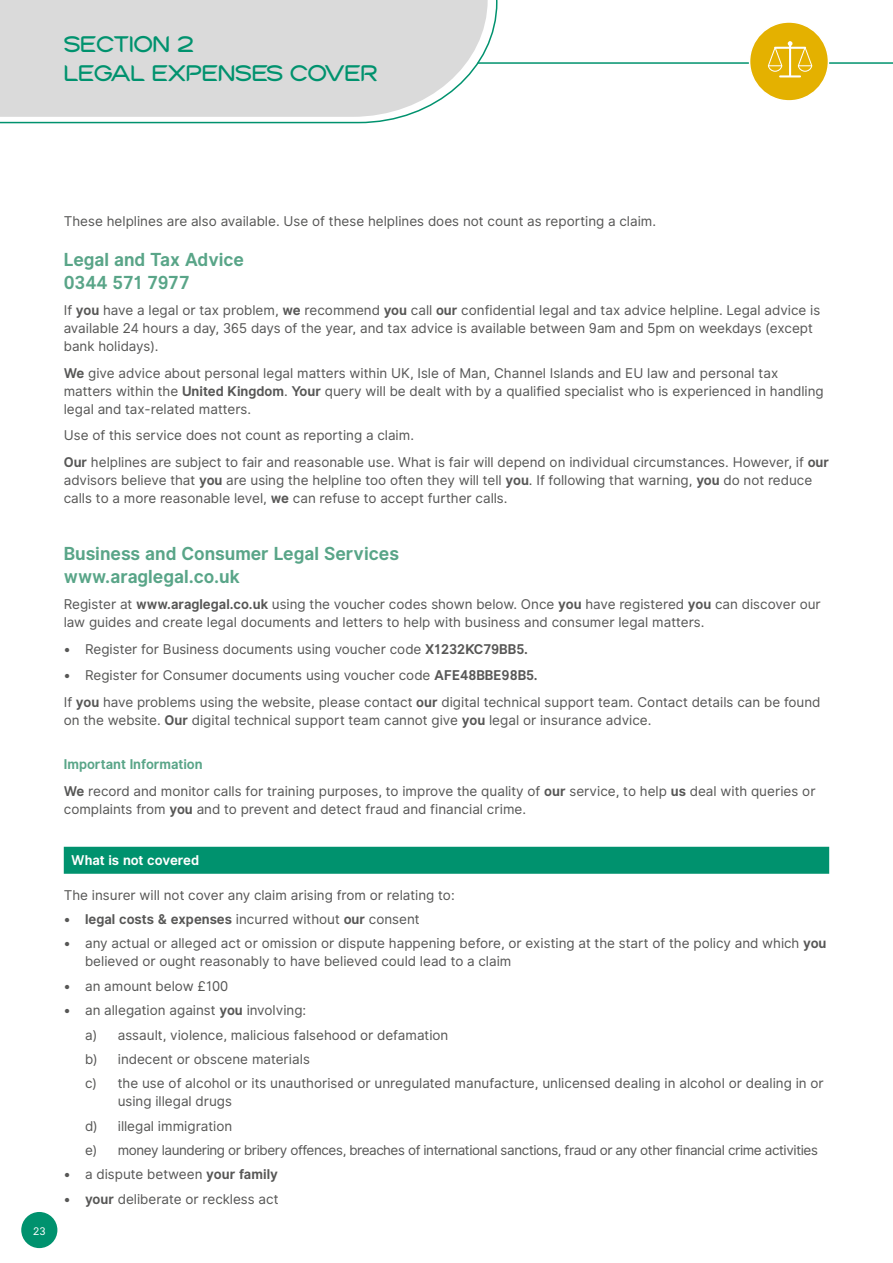
<style>
.page{position:relative;width:893px;height:1263px;background:#fff}
.page>*{position:absolute;margin:0;border:0;box-sizing:border-box;transform-origin:0 0}
.t1{font:700 24px/28.8px "Cabourg";letter-spacing:-.01em;color:#00926e}
.t2{font:700 18px/22.5px "Inter UI";color:#59a588}
.t3{font:13.5px/18px "Inter UI";color:#575756}
.t4{font:13.5px/24.5px "Inter UI";letter-spacing:-.03em;color:#575756}
.t5{font:700 13.5px "Inter UI";letter-spacing:-.005em;color:#fff}
.t6{font:10.5px "Inter UI";color:#fff}
.s1{font-weight:700}
.s2{font-weight:700;color:#59a588}
</style>
<div class="page">
<div style="left:64px;top:847px;width:765px;height:27px;background:#00926e"></div>
<div style="left:21px;top:1212px;width:36px;height:36px;background:#00926e;border-radius:50%"></div>
<svg style="left:0;top:0;width:498px;height:124px;background:#dbdddc"></svg>
<hr style="left:478px;top:62px;width:415px;height:2px;background:#00926e">
<div style="left:750px;top:22px;width:78px;height:79px;background:#e4b100;border-radius:50%"></div>
<div style="left:749px;top:21px;width:80px;height:81px;border:2px solid #fff;border-radius:50%"></div>
<svg style="left:768px;top:41px;width:44px;height:36px"></svg>
<h1 class="t1" style="left:64px;top:30px;width:315px">SECTION 2<br>LEGAL EXPENSES COVER</h1>
<p class="t6" style="left:33px;top:1224px;width:14px">23</p>
<p class="t3" style="left:64px;top:212px;width:594px">These helplines are also available. Use of these helplines does not count as reporting a claim.</p>
<h2 class="t2" style="left:64px;top:249px;width:182px">Legal and Tax Advice<br>0344 571 7977</h2>
<p class="t3" style="left:64px;top:301px;width:758px">If <span class="s1">you</span> have a legal or tax problem, <span class="s1">we</span> recommend <span class="s1">you</span> call <span class="s1">our</span> confidential legal and tax advice helpline. Legal advice is available 24 hours a day, 365 days of the year, and tax advice is available between 9am and 5pm on weekdays (except bank holidays).</p>
<p class="t3" style="left:64px;top:364px;width:761px"><span class="s1">We</span> give advice about personal legal matters within UK, Isle of Man, Channel Islands and EU law and personal tax matters within the <span class="s1">United Kingdom</span>. <span class="s1">Your</span> query will be dealt with by a qualified specialist who is experienced in handling legal and tax-related matters.</p>
<p class="t3" style="left:64px;top:422px;width:767px;line-height:26.5px">Use of this service does not count as reporting a claim.<br><span class="s1">Our</span> helplines are subject to fair and reasonable use. What is fair will depend on individual circumstances. However, if <span class="s1">our</span></p>
<p class="t3" style="left:64px;top:471px;width:750px">advisors believe that <span class="s1">you</span> are using the helpline too often they will tell <span class="s1">you</span>. If following that warning, <span class="s1">you</span> do not reduce calls to a more reasonable level, <span class="s1">we</span> can refuse to accept further calls.</p>
<h2 class="t2" style="left:64px;top:543px;width:337px">Business and Consumer Legal Services www.araglegal.co.uk</h2>
<p class="t3" style="left:64px;top:595px;width:758px">Register at <span class="s1">www.araglegal.co.uk</span> using the voucher codes shown below. Once <span class="s1">you</span> have registered <span class="s1">you</span> can discover our law guides and create legal documents and letters to help with business and consumer legal matters.</p>
<p class="t3" style="left:64px;top:640px;width:466px">• Register for Business documents using voucher code <span class="s1">X1232KC79BB5.</span></p>
<p class="t3" style="left:64px;top:662px;width:758px;line-height:26.5px">• Register for Consumer documents using voucher code <span class="s1">AFE48BBE98B5.<br></span>If <span class="s1">you</span> have problems using the website, please contact <span class="s1">our</span> digital technical support team. Contact details can be found</p>
<p class="t3" style="left:64px;top:711px;width:589px">on the website. <span class="s1">Our</span> digital technical support team cannot give <span class="s1">you</span> legal or insurance advice.</p>
<p class="t3" style="left:64px;top:751px;width:753px;line-height:26.5px"><span class="s2">Important Information<br></span><span class="s1">We</span> record and monitor calls for training purposes, to improve the quality of <span class="s1">our</span> service, to help <span class="s1">us</span> deal with queries or</p>
<p class="t3" style="left:64px;top:800px;width:464px">complaints from <span class="s1">you</span> and to prevent and detect fraud and financial crime.</p>
<p class="t5" style="left:71px;top:850px;width:129px">What is not covered</p>
<p class="t3" style="left:64px;top:886px;width:392px">The insurer will not cover any claim arising from or relating to:</p>
<p class="t3" style="left:64px;top:910px;width:357px">• <span class="s1">legal costs &amp; expenses</span> incurred without <span class="s1">our</span> consent</p>
<p class="t3" style="left:85px;top:935px;width:743px;text-indent:-21px">• any actual or alleged act or omission or dispute happening before, or existing at the start of the policy and which <span class="s1">you </span>believed or ought reasonably to have believed could lead to a claim</p>
<p class="t3" style="left:64px;top:977px;width:166px">• an amount below £100</p>
<p class="t3" style="left:85px;top:998px;width:740px;line-height:24.5px;text-indent:-21px">• an allegation against <span class="s1">you</span> involving:<br>a) assault, violence, malicious falsehood or defamation<br>b) indecent or obscene materials<br>c) the use of alcohol or its unauthorised or unregulated manufacture, unlicensed dealing in alcohol or dealing in or</p>
<p class="t4" style="left:85px;top:1089px;width:734px;text-indent:33px">using illegal drugs<br>d) illegal immigration<br>e) money laundering or bribery offences, breaches of international sanctions, fraud or any other financial crime activities</p>
<p class="t3" style="left:64px;top:1166px;width:216px">• a dispute between <span class="s1">your family</span></p>
<p class="t3" style="left:64px;top:1190px;width:216px">• <span class="s1">your</span> deliberate or reckless act</p>
</div>
